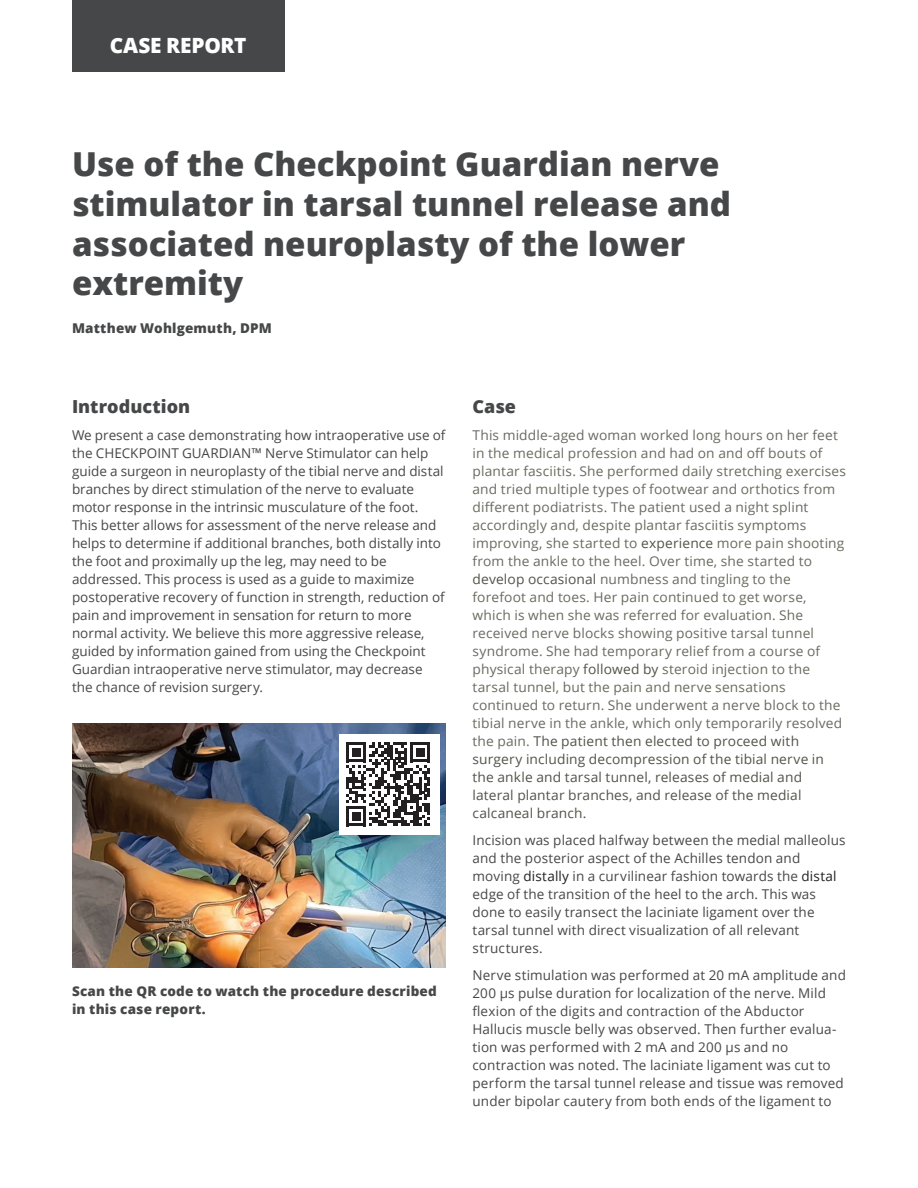
<style>
.page{position:relative;width:918px;height:1188px;background:#fff}
.page>*{position:absolute;margin:0;border:0;box-sizing:border-box;transform-origin:0 0}
.t1{font:800 33px/39.6px "Open Sans";color:#464748}
.t2{font:800 21px "Open Sans";letter-spacing:-.005em;color:#fff}
.t3{font:800 18px "Open Sans";color:#464748}
.t4{font:13.5px/18px "Open Sans";letter-spacing:.005em;color:#464748}
.t5{font:13.5px/18px "Open Sans";letter-spacing:.01em;color:#6b6a60}
.t6{font:800 13.5px/18px "Open Sans";letter-spacing:.015em;color:#464748}
.s1{color:#535249}
.s2{color:#231f20}
</style>
<div class="page">
<div style="left:72px;top:0;width:212px;height:72px;background:#464748"></div>
<img style="left:72px;top:724px;width:374px;height:244px">
<div style="left:339px;top:735px;width:100px;height:100px;background:#fff"></div>
<svg style="left:346px;top:742px;width:84px;height:84px"></svg>
<h2 class="t2" style="left:110px;top:29px;width:138px">CASE REPORT</h2>
<h1 class="t1" style="left:72px;top:143px;width:661px">Use of the Checkpoint Guardian nerve stimulator in tarsal tunnel release and associated neuroplasty of the lower extremity</h1>
<p class="t6" style="left:72px;top:318px;width:201px">Matthew Wohlgemuth, DPM</p>
<h3 class="t3" style="left:72px;top:393px;width:120px">Introduction</h3>
<p class="t4" style="left:72px;top:426px;width:375px">We present a case demonstrating how intraoperative use of the CHECKPOINT GUARDIAN™ Nerve Stimulator can help guide a surgeon in neuroplasty of the tibial nerve and distal branches by direct stimulation of the nerve to evaluate motor response in the intrinsic musculature of the foot.<br>This better allows for assessment of the nerve release and helps to determine if additional branches, both distally into the foot and proximally up the leg, may need to be addressed. This process is used as a guide to maximize postoperative recovery of function in strength, reduction of pain and improvement in sensation for return to more normal activity. We believe this more aggressive release, guided by information gained from using the Checkpoint Guardian intraoperative nerve stimulator, may decrease the chance of revision surgery.</p>
<p class="t6" style="left:72px;top:982px;width:366px">Scan the QR code to watch the procedure described in this case report.</p>
<h3 class="t3" style="left:472px;top:393px;width:45px">Case</h3>
<p class="t5" style="left:472px;top:426px;width:375px">This middle-aged woman worked long hours on her feet in the medical profession and had on and off bouts of plantar fasciitis. She performed daily stretching exercises and tried multiple types of footwear and orthotics from different podiatrists. The patient used a night splint accordingly and, despite plantar fasciitis symptoms improving, she started to <span class="s1">experience</span> more pain shooting from the ankle to the heel. Over time, she started to <span class="s1">develop occasional</span> numbness and tingling to the forefoot and toes. Her pain continued to get worse, which is when she was referred for evaluation. She received nerve blocks showing positive tarsal tunnel syndrome. She had temporary relief from a course of physical therapy <span class="s1">followed by</span> steroid injection to the tarsal tunnel, but the pain and nerve sensations continued to return. She underwent a nerve block to the tibial nerve in the ankle, which only temporarily resolved the pain. <span class="s1">The patient then elected to proceed with surgery including decompression of the tibial nerve in the ankle and tarsal tunnel, releases of medial and lateral plantar branches, and release of the medial calcaneal branch.</span></p>
<p class="t4" style="left:472px;top:831px;width:375px">Incision was placed halfway between the medial malleolus and the posterior aspect of the Achilles tendon and moving <span class="s2">distally</span> in a curvilinear fashion towards the <span class="s2">distal </span>edge of the transition of the heel to the arch. This was done to easily transect the laciniate ligament over the tarsal tunnel with direct visualization of all relevant structures.</p>
<p class="t4" style="left:472px;top:966px;width:375px">Nerve stimulation was performed at 20 mA amplitude and 200 µs pulse duration for localization of the nerve. Mild flexion of the digits and contraction of the Abductor Hallucis muscle belly was observed. Then further evalua&shy;tion was performed with 2 mA and 200 µs and no contraction was noted. The laciniate ligament was cut to perform the tarsal tunnel release and tissue was removed under bipolar cautery from both ends of the ligament to</p>
</div>
